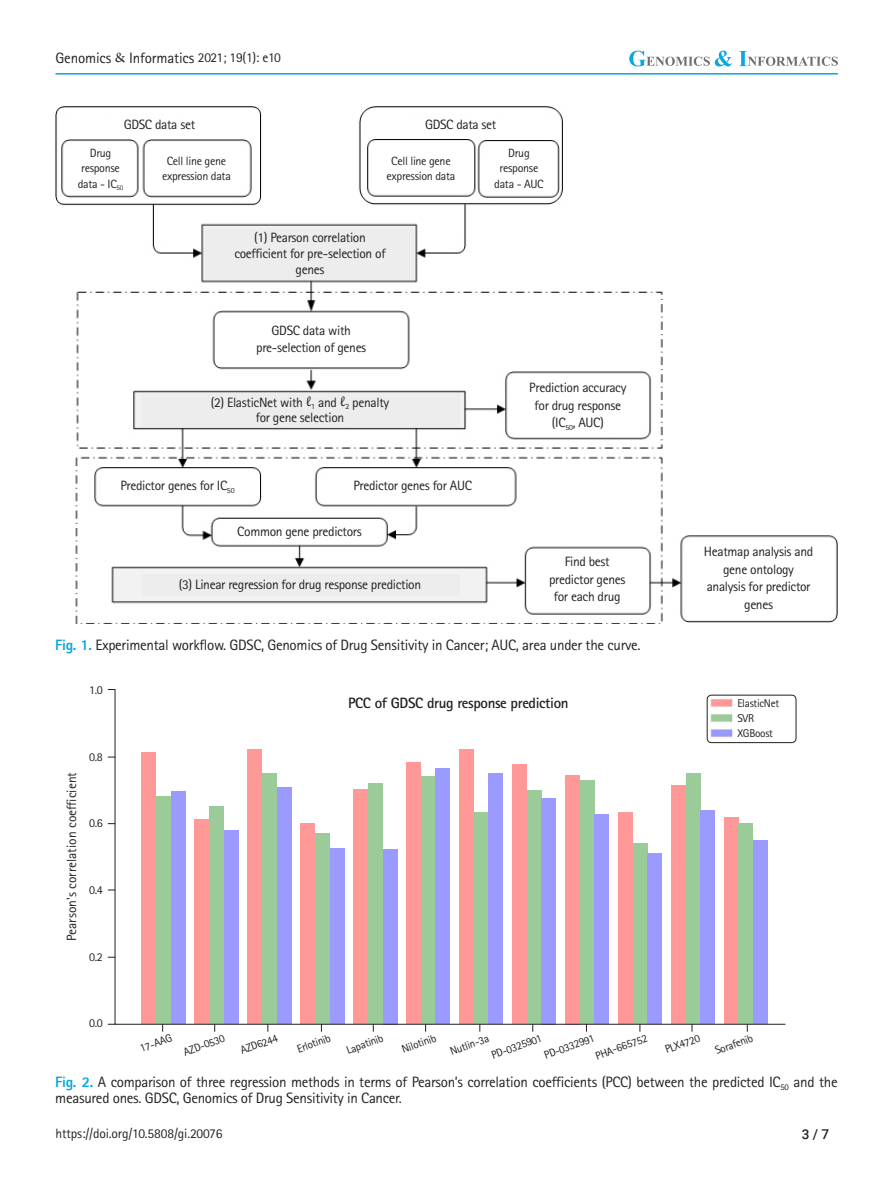
<style>
.page{position:relative;width:893px;height:1191px;background:#fff}
.page>*{position:absolute;margin:0;border:0;box-sizing:border-box;transform-origin:0 0}
.fig-caption{font:15px/16.5px "Rotis Sans Serif Std";letter-spacing:-.02em;color:#231f20}
.t1{font:700 15px "Rotis Sans Serif Std";letter-spacing:-.025em;color:#231f20}
.t2{font:13.5px/17.5px "Rotis Sans Serif Std";letter-spacing:-.025em;color:#231f20;text-align:center}
.t3{font:13.5px "Rotis Sans Serif Std";color:#231f20}
.t4{font:500 13.5px "Roboto";color:#231f20}
.t5{font:12px/15.6px "Rotis Sans Serif Std";letter-spacing:-.025em;color:#231f20;text-align:center}
.t6{font:11.25px "Rotis Sans Serif Std";letter-spacing:-.025em;color:#231f20}
.s1{font-family:"Arno Pro"}
.s2{font-size:13.5px}
.s3{font-weight:800;color:#08a7e0}
</style>
<div class="page">
<img style="left:55px;top:106px;width:783px;height:517px">
<div style="left:97px;top:116px;width:125px;height:18px;background:#fff"></div>
<div style="left:221px;top:317px;width:181px;height:44px;background:#fff"></div>
<div style="left:100px;top:474px;width:155px;height:24px;background:#fff"></div>
<div style="left:335px;top:474px;width:155px;height:24px;background:#fff"></div>
<div style="left:218px;top:521px;width:163px;height:21px;background:#fff"></div>
<div style="left:531px;top:553px;width:113px;height:52px;background:#fff"></div>
<div style="left:685px;top:543px;width:147px;height:70px;background:#fff"></div>
<div style="left:513px;top:377px;width:129px;height:56px;background:#fff"></div>
<div style="left:398px;top:116px;width:126px;height:18px;background:#fff"></div>
<div style="left:66px;top:145px;width:69px;height:46px;background:#fff"></div>
<div style="left:485px;top:145px;width:68px;height:46px;background:#fff"></div>
<div style="left:148px;top:145px;width:97px;height:46px;background:#fff"></div>
<div style="left:372px;top:145px;width:98px;height:46px;background:#fff"></div>
<div style="left:206px;top:227px;width:208px;height:52px;background:#ecedec"></div>
<div style="left:141px;top:393px;width:318px;height:34px;background:#ecedec"></div>
<div style="left:141px;top:574px;width:318px;height:21px;background:#ecedec"></div>
<div style="left:707px;top:695px;width:89px;height:48px;border:1px solid #231f20;border-radius:4px"></div>
<svg style="left:107px;top:689px;width:679px;height:336px"></svg>
<svg style="left:131px;top:1024px;width:624px;height:8px"></svg>
<hr style="left:55px;top:73px;width:783px;height:2px;background:#08a7e0">
<svg style="left:629px;top:51px;width:209px;height:15px"></svg>
<p class="fig-caption" style="left:55px;top:49px;width:227px">Genomics <span class="s1">&amp;</span> Informatics <span class="s2">2021; 19(1): e10</span></p>
<p class="t2" style="left:124px;top:116px;width:73px">GDSC data set</p>
<p class="t2" style="left:425px;top:116px;width:73px">GDSC data set</p>
<p class="t5" style="left:78px;top:145px;width:47px">Drug response data - IC<sub>50</sub></p>
<p class="t5" style="left:494px;top:145px;width:51px">Drug response data - AUC</p>
<p class="t5" style="left:162px;top:153px;width:70px">Cell line gene expression data</p>
<p class="t5" style="left:387px;top:153px;width:70px">Cell line gene expression data</p>
<p class="t2" style="left:234px;top:230px;width:153px;line-height:15.8px">(1) Pearson correlation coefficient for pre-selection of genes</p>
<p class="t2" style="left:256px;top:321px;width:112px">GDSC data with pre-selection of genes</p>
<p class="t2" style="left:211px;top:394px;width:180px;line-height:15.8px">(2) ElasticNet with <span class="s1">ℓ</span><sub>1</sub> and <span class="s1">ℓ</span><sub>2</sub> penalty for gene selection</p>
<p class="t2" style="left:120px;top:477px;width:116px">Predictor genes for IC<sub>50</sub></p>
<p class="t2" style="left:353px;top:477px;width:120px">Predictor genes for AUC</p>
<p class="t2" style="left:237px;top:523px;width:126px">Common gene predictors</p>
<p class="t2" style="left:179px;top:576px;width:244px">(3) Linear regression for drug response prediction</p>
<p class="t2" style="left:529px;top:378px;width:99px">Prediction accuracy for drug response</p>
<p class="t2" style="left:552px;top:414px;width:54px">(IC<sub>50</sub>, AUC)</p>
<p class="t2" style="left:549px;top:553px;width:78px">Find best predictor genes</p>
<p class="t2" style="left:554px;top:588px;width:68px">for each drug</p>
<p class="fig-caption" style="left:55px;top:637px;width:587px"><span class="s3">Fig. 1.</span> Experimental workflow. GDSC, Genomics of Drug Sensitivity in Cancer; AUC, area under the curve.</p>
<p class="t5" style="left:89px;top:682px;width:15px">1.0</p>
<p class="t3" style="left:64px;top:941px;width:170px;rotate:-90deg">Pearson's correlation coefficient</p>
<p class="t5" style="left:89px;top:748px;width:15px">0.8</p>
<p class="t5" style="left:89px;top:815px;width:15px">0.6</p>
<p class="t5" style="left:89px;top:882px;width:15px">0.4</p>
<p class="t5" style="left:89px;top:948px;width:15px">0.2</p>
<p class="t5" style="left:89px;top:1015px;width:15px">0.0</p>
<p class="t1" style="left:348px;top:693px;width:222px">PCC of GDSC drug response prediction</p>
<p class="t2" style="left:704px;top:543px;width:111px">Heatmap analysis and gene ontology analysis for predictor genes</p>
<p class="t6" style="left:737px;top:696px;width:43px">ElasticNet</p>
<p class="t6" style="left:737px;top:711px;width:18px">SVR</p>
<p class="t6" style="left:737px;top:727px;width:37px">XGBoost</p>
<p class="t6" style="left:138px;top:1042px;width:35px;rotate:-20deg">17-AAG</p>
<p class="t6" style="left:182px;top:1046px;width:45px;rotate:-20deg">AZD-0530</p>
<p class="t6" style="left:239px;top:1044px;width:40px;rotate:-20deg">AZD6244</p>
<p class="t6" style="left:295px;top:1043px;width:36px;rotate:-20deg">Erlotinib</p>
<p class="t6" style="left:345px;top:1044px;width:40px;rotate:-20deg">Lapatinib</p>
<p class="t6" style="left:400px;top:1043px;width:37px;rotate:-20deg">Nilotinib</p>
<p class="t6" style="left:448px;top:1045px;width:42px;rotate:-20deg">Nutlin-3a</p>
<p class="t6" style="left:489px;top:1049px;width:54px;rotate:-20deg">PD-0325901</p>
<p class="t6" style="left:542px;top:1049px;width:54px;rotate:-20deg">PD-0332991</p>
<p class="t6" style="left:594px;top:1049px;width:56px;rotate:-20deg">PHA-665752</p>
<p class="t6" style="left:663px;top:1043px;width:38px;rotate:-20deg">PLX4720</p>
<p class="t6" style="left:713px;top:1044px;width:41px;rotate:-20deg">Sorafenib</p>
<p class="fig-caption" style="left:55px;top:1073px;width:784px"><span class="s3">Fig. 2.</span> A comparison of three regression methods in terms of Pearson’s correlation coefficients (PCC) between the predicted IC<sub>50</sub> and the measured ones. GDSC, Genomics of Drug Sensitivity in Cancer.</p>
<p class="t2" style="left:55px;top:1125px;width:169px">https://doi.org/10.5808/gi.20076</p>
<p class="t4" style="left:802px;top:1124px;width:29px">3 / 7</p>
</div>
